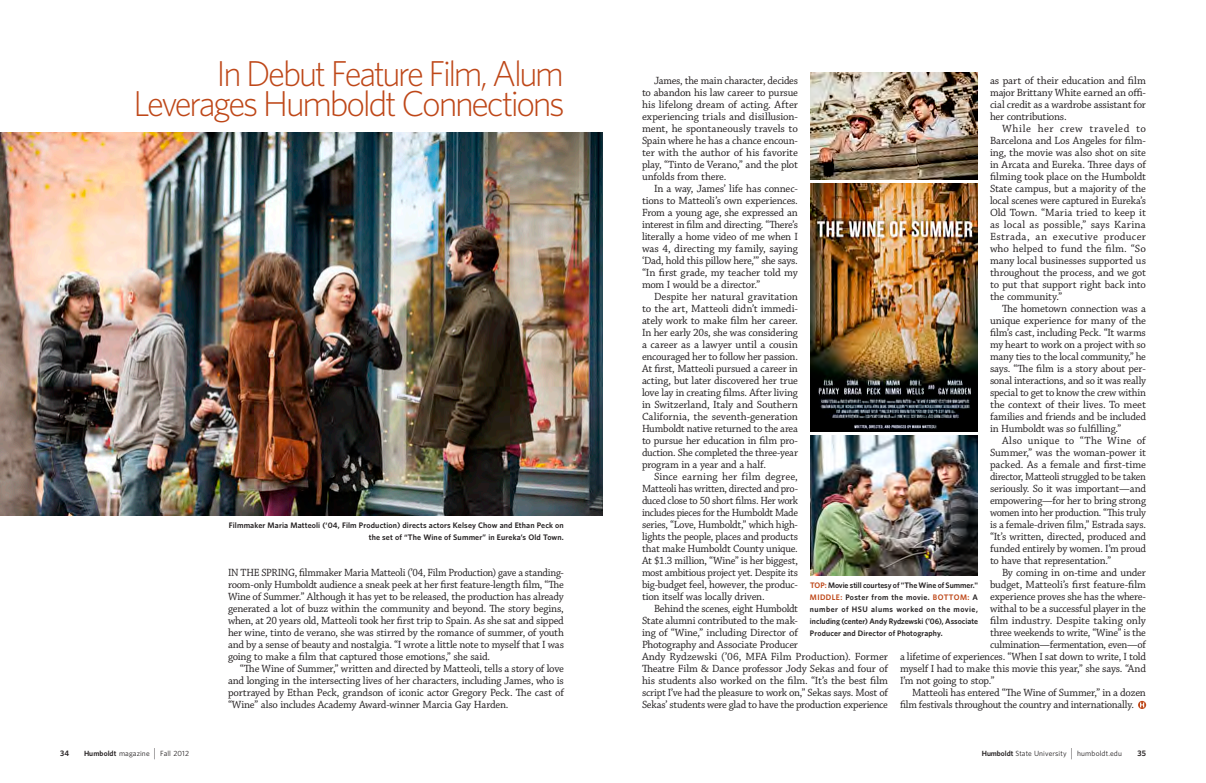
<style>
.page{position:relative;width:1206px;height:783px;background:#fff}
.page>*{position:absolute;margin:0;border:0;box-sizing:border-box;transform-origin:0 0}
.t1{font:300 36px/30px "Whitney";letter-spacing:-.065em;color:#be4718;text-align:right}
.feature_-_body{font:11px/12px "Chaparral Pro";letter-spacing:-.02em;color:#231f20;text-align:justify}
.feature_-_body-2{font:11px/12px "Chaparral Pro";letter-spacing:-.02em;color:#231f20;text-align:justify;scale:.96 1}
.feature_-_body_-_1st{font:11px/12px "Chaparral Pro";letter-spacing:-.02em;color:#231f20;text-align:justify;scale:.95 1}
.feature_-_body-3{font:11px "Chaparral Pro";letter-spacing:-.02em;color:#231f20;scale:.95 1}
.feature_-_body-4{font:11px "Chaparral Pro";color:#231f20}
.Photo_Captions{font:600 8px/12px "Whitney";letter-spacing:.015em;color:#231f20;text-align:justify}
.feature_-_body-5{font:600 8px "Whitney";color:#231f20}
.t2{font:7.5px "Whitney";letter-spacing:.015em;color:#231f20}
.s1{color:#be4718}
.s2{font-weight:600}
.s3{font-size:12.5px}
</style>
<div class="page">
<svg style="left:1138px;top:701px;width:8px;height:8px"></svg>
<svg style="left:1140px;top:703px;width:5px;height:4px"></svg>
<img style="left:0;top:132px;width:603px;height:384px">
<img style="left:810px;top:183px;width:168px;height:249px">
<img style="left:810px;top:72px;width:168px;height:108px">
<img style="left:810px;top:435px;width:168px;height:141px">
<p class="t1" style="left:134px;top:58px;width:433px">In Debut Feature Film, Alum<br>Leverages Humboldt Connections</p>
<p class="Photo_Captions" style="left:229px;top:519px;width:337px;text-align:right">Filmmaker Maria Matteoli (‘04, Film Production) directs actors Kelsey Chow and Ethan Peck on the set of “The Wine of Summer” in Eureka’s Old Town.</p>
<p class="feature_-_body_-_1st" style="left:228px;top:567px;width:355px">IN THE SPRING, filmmaker Maria Matteoli (’04, Film Production) gave a standing&shy;room-only Humboldt audience a sneak peek at her first feature-length film, “The Wine of Summer.” Although it has yet to be released, the production has already generated a lot of buzz within the community and beyond. The story begins, when, at 20 years old, Matteoli took her first trip to Spain. As she sat and sipped her wine, tinto de verano, she was stirred by the romance of summer, of youth and by a sense of beauty and nostalgia. “I wrote a little note to myself that I was going to make a film that captured those emotions,” she said.</p>
<p class="feature_-_body" style="left:228px;top:663px;width:338px;text-indent:12px">“The Wine of Summer,” written and directed by Matteoli, tells a story of love and longing in the intersecting lives of her characters, including James, who is portrayed by Ethan Peck, grandson of iconic actor Gregory Peck. The cast of “Wine” also includes Academy Award-winner Marcia Gay Harden.</p>
<p class="feature_-_body-2" style="left:642px;top:75px;width:164px;text-indent:12px">James, the main character, decides to abandon his law career to pursue his lifelong dream of acting. After experiencing trials and disillusion&shy;ment, he spontaneously travels to Spain where he has a chance encoun&shy;ter with the author of his favorite play, “Tinto de Verano,” and the plot unfolds from there.</p>
<p class="feature_-_body" style="left:642px;top:183px;width:157px;text-indent:12px">In a way, James’ life has connec&shy;tions to Matteoli’s own experiences.<br>From a young age, she expressed an interest in film and directing. “There’s literally a home video of me when I was 4, directing my family, saying ‘Dad, hold this pillow here,’” she says. “In first grade, my teacher told my mom I would be a director.”</p>
<p class="feature_-_body" style="left:642px;top:291px;width:158px;text-indent:12px">Despite her natural gravitation to the art, Matteoli didn’t immedi&shy;ately work to make film her career.<br>In her early 20s, she was considering a career as a lawyer until a cousin encouraged her to follow her passion.<br>At first, Matteoli pursued a career in acting, but later discovered her true love lay in creating films. After living in Switzerland, Italy and Southern California, the seventh-generation Humboldt native returned to the area to pursue her education in film pro&shy;duction. She completed the three-year program in a year and a half.</p>
<p class="feature_-_body" style="left:642px;top:471px;width:158px;text-indent:12px">Since earning her film degree, Matteoli has written, directed and pro&shy;duced close to 50 short films. Her work includes pieces for the Humboldt Made series, “Love, Humboldt,” which high&shy;lights the people, places and products that make Humboldt County unique.<br>At $1.3 million, “Wine” is her biggest, most ambitious project yet. Despite its big-budget feel, however, the produc&shy;tion itself was locally driven.</p>
<p class="feature_-_body-2" style="left:642px;top:603px;width:258px;text-align:left;text-indent:12px">Behind the scenes, eight Humboldt<br>State alumni contributed to the mak-<br>ing of “Wine,” including Director of<br>Photography and Associate Producer<br>Andy Rydzewski (’06, MFA Film Production). Former Theatre Film &amp; Dance professor Jody Sekas and four of his students also worked on the film. “It’s the best film script I’ve had the pleasure to work on,” Sekas says. Most of Sekas’ students were glad to have the production experience</p>
<p class="feature_-_body" style="left:990px;top:75px;width:158px">as part of their education and film major Brittany White earned an offi&shy;cial credit as a wardrobe assistant for her contributions.</p>
<p class="feature_-_body" style="left:990px;top:123px;width:158px;text-indent:12px">While her crew traveled to Barcelona and Los Angeles for film&shy;ing, the movie was also shot on site in Arcata and Eureka. Three days of filming took place on the Humboldt State campus, but a majority of the local scenes were captured in Eureka’s Old Town. “Maria tried to keep it as local as possible,” says Karina Estrada, an executive producer who helped to fund the film. “So many local businesses supported us throughout the process, and we got to put that support right back into the community.”</p>
<p class="feature_-_body" style="left:990px;top:303px;width:158px;text-indent:12px">The hometown connection was a unique experience for many of the film’s cast, including Peck. “It warms my heart to work on a project with so many ties to the local community,” he says. “The film is a story about per&shy;sonal interactions, and so it was really special to get to know the crew within the context of their lives. To meet families and friends and be included in Humboldt was so fulfilling.”</p>
<p class="feature_-_body" style="left:990px;top:435px;width:158px;text-indent:12px">Also unique to “The Wine of Summer,” was the woman-power it packed. As a female and first-time director, Matteoli struggled to be taken seriously. So it was important—and empowering—for her to bring strong women into her production. “This truly is a female-driven film,” Estrada says. “It’s written, directed, produced and funded entirely by women. I’m proud to have that representation.”</p>
<p class="feature_-_body" style="left:1002px;top:567px;width:146px">By coming in on-time and under</p>
<p class="feature_-_body" style="left:990px;top:579px;width:158px">budget, Matteoli’s first feature-film</p>
<p class="feature_-_body" style="left:990px;top:591px;width:158px">experience proves she has the where-</p>
<p class="feature_-_body" style="left:990px;top:603px;width:157px">withal to be a successful player in the</p>
<p class="feature_-_body-4" style="left:990px;top:614px;width:157px">film industry. Despite taking only</p>
<p class="feature_-_body-2" style="left:990px;top:627px;width:164px">three weekends to write, “Wine” is the</p>
<p class="feature_-_body-3" style="left:990px;top:638px;width:166px">culmination—fermentation, even—of</p>
<p class="feature_-_body" style="left:900px;top:651px;width:247px">a lifetime of experiences. “When I sat down to write, I told</p>
<p class="feature_-_body" style="left:900px;top:663px;width:247px">myself I had to make this movie this year,” she says. “And</p>
<p class="feature_-_body" style="left:900px;top:675px;width:96px">I’m not going to stop.”</p>
<p class="feature_-_body" style="left:900px;top:687px;width:247px;text-indent:12px">Matteoli has entered “The Wine of Summer,” in a dozen film festivals throughout the country and internationally.</p>
<p class="Photo_Captions" style="left:810px;top:579px;width:170px"><span class="s1">TOP:</span> Movie still courtesy of "The Wine of Summer." <span class="s1">MIDDLE:</span> Poster from the movie. <span class="s1">BOTTOM:</span> A number of HSU alums worked on the movie, including (center) Andy Rydzewski (’06), Associate Producer and Director of Photography.</p>
<p class="feature_-_body-5" style="left:60px;top:748px;width:11px">34</p>
<p class="t2" style="left:84px;top:749px;width:107px"><span class="s2">Humboldt</span> magazine <span class="s3">|</span> Fall 2012</p>
<p class="t2" style="left:982px;top:749px;width:142px"><span class="s2">Humboldt</span> State University <span class="s3">|</span> humboldt.edu</p>
<p class="feature_-_body-5" style="left:1138px;top:748px;width:10px">35</p>
</div>
